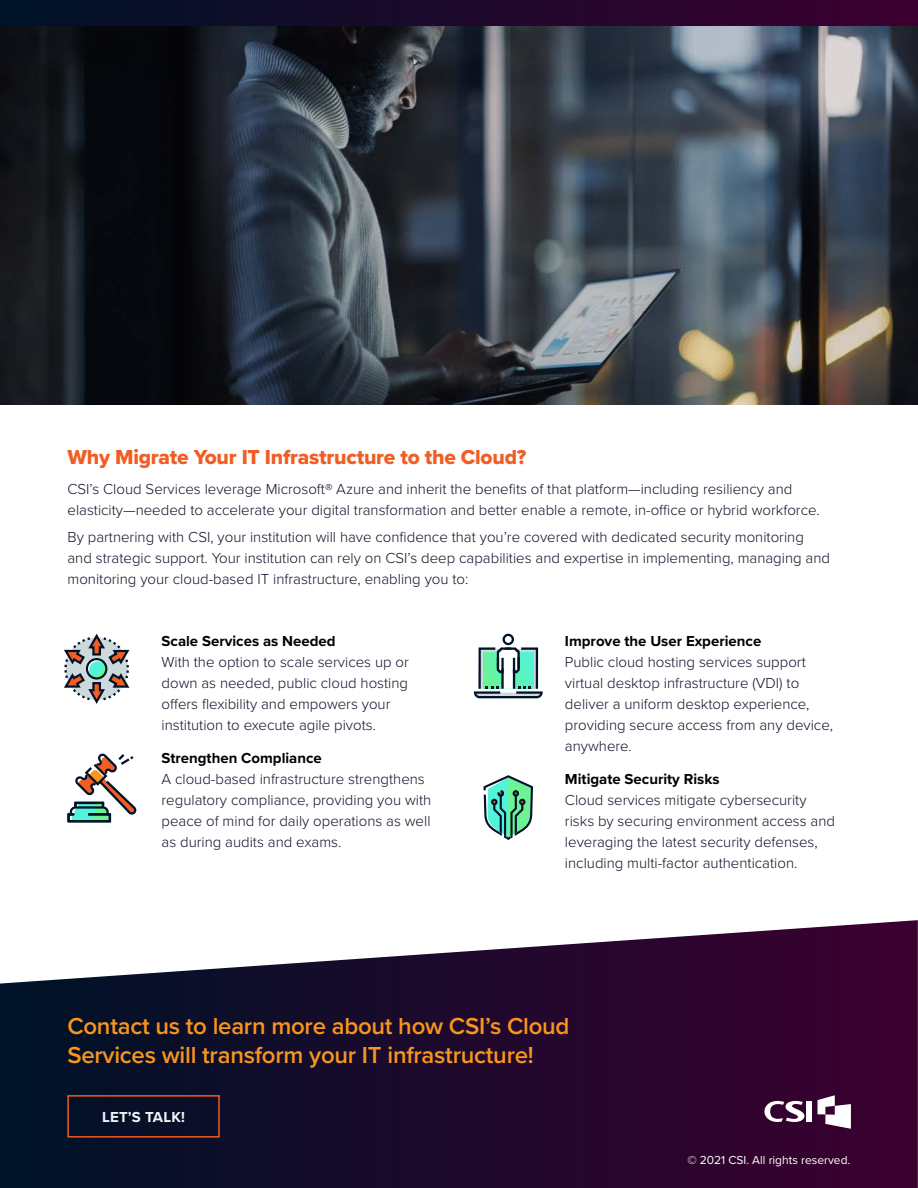
<style>
.page{position:relative;width:918px;height:1188px;background:#fff}
.page>*{position:absolute;margin:0;border:0;box-sizing:border-box;transform-origin:0 0}
.t1{font:600 24px/28.5px "Proxima Nova";letter-spacing:-.01em;color:#f8951d}
.t2{font:21px "Proxima Nova Extrabld";letter-spacing:-.01em;color:#f15d22}
.t3{font:300 15px/21px "Proxima Nova";color:#0d1228}
.t4{font:700 15px "Proxima Nova";color:#000}
.t5{font:700 15px "Proxima Nova";letter-spacing:.01em;color:#f2f5f5}
.t6{font:12px "Proxima Nova";color:#fff}
</style>
<div class="page">
<svg style="left:484px;top:775px;width:49px;height:65px"></svg>
<svg style="left:64px;top:633px;width:66px;height:71px"></svg>
<div style="left:0;top:0;width:918px;height:26px;background:linear-gradient(to right,#001327,#3c0030)"></div>
<svg style="left:0;top:920px;width:918px;height:268px;background:#392645"></svg>
<div style="left:67px;top:1095px;width:153px;height:43px;border:2px solid #f25b21"></div>
<svg style="left:817px;top:1095px;width:34px;height:34px"></svg>
<div style="left:807px;top:1101px;width:5px;height:21px;background:#fff"></div>
<svg style="left:764px;top:1101px;width:40px;height:21px"></svg>
<svg style="left:474px;top:634px;width:69px;height:64px"></svg>
<svg style="left:67px;top:753px;width:69px;height:70px"></svg>
<img style="left:0;top:26px;width:918px;height:378px">
<h2 class="t2" style="left:68px;top:441px;width:460px">Why Migrate Your IT Infrastructure to the Cloud?</h2>
<p class="t3" style="left:68px;top:477px;width:754px">CSI’s Cloud Services leverage Microsoft® Azure and inherit the benefits of that platform—including resiliency and elasticity—needed to accelerate your digital transformation and better enable a remote, in-office or hybrid workforce.</p>
<p class="t3" style="left:68px;top:525px;width:764px">By partnering with CSI, your institution will have confidence that you’re covered with dedicated security monitoring and strategic support. Your institution can rely on CSI’s deep capabilities and expertise in implementing, managing and monitoring your cloud-based IT infrastructure, enabling you to:</p>
<p class="t4" style="left:162px;top:629px;width:176px">Scale Services as Needed</p>
<p class="t3" style="left:162px;top:650px;width:249px">With the option to scale services up or down as needed, public cloud hosting offers flexibility and empowers your institution to execute agile pivots.</p>
<p class="t4" style="left:162px;top:747px;width:162px">Strengthen Compliance</p>
<p class="t3" style="left:162px;top:768px;width:271px">A cloud-based infrastructure strengthens regulatory compliance, providing you with peace of mind for daily operations as well as during audits and exams.</p>
<p class="t4" style="left:565px;top:629px;width:198px">Improve the User Experience</p>
<p class="t3" style="left:565px;top:650px;width:270px">Public cloud hosting services support virtual desktop infrastructure (VDI) to deliver a uniform desktop experience, providing secure access from any device, anywhere.</p>
<p class="t4" style="left:565px;top:768px;width:156px">Mitigate Security Risks</p>
<p class="t3" style="left:565px;top:789px;width:272px">Cloud services mitigate cybersecurity risks by securing environment access and leveraging the latest security defenses, including multi-factor authentication.</p>
<h1 class="t1" style="left:67px;top:1011px;width:504px">Contact us to learn more about how CSI’s Cloud<br>Services will transform your IT infrastructure!</h1>
<p class="t5" style="left:102px;top:1106px;width:84px">LET’S TALK!</p>
<p class="t6" style="left:687px;top:1151px;width:164px">© 2021 CSI. All rights reserved.</p>
</div>
